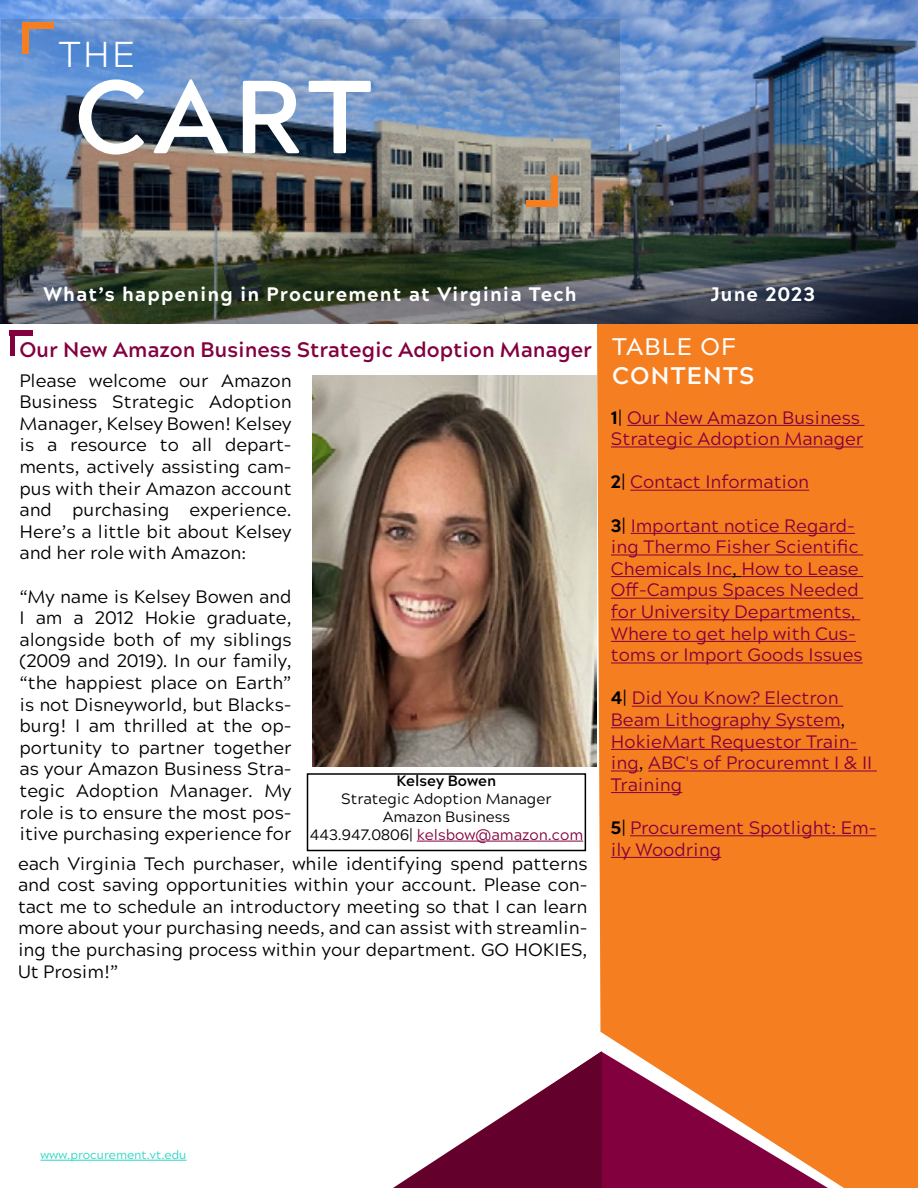
<style>
.page{position:relative;width:918px;height:1188px;background:#fff}
.page>*{position:absolute;margin:0;border:0;box-sizing:border-box;transform-origin:0 0}
.t1{font:700 103.5px "Acherus Grotesque";color:#fff}
.t2{font:300 36px "Acherus Grotesque";color:#fff}
.t3{font:700 24px "Acherus Grotesque";letter-spacing:.05em;color:#fff}
.t4{font:500 24px "Acherus Grotesque";letter-spacing:.05em;color:#fff}
.t5{font:700 21px "Acherus Grotesque";color:#83003f}
.t6{font:800 19.5px "Acherus Grotesque";letter-spacing:.06em;color:#fff}
.t7{font:18px/21.6px "Acherus Grotesque";color:#000;text-align:justify}
.t8{font:18px/21.6px "Acherus Grotesque";color:#83003f}
.t9{font:15px/18px "Acherus Grotesque";color:#000;text-align:center}
.t10{font:700 15px "Acherus Grotesque";color:#000}
.t11{font:12px "Acherus Grotesque";color:#2cd5c4}
.s1{color:#83003f}
.s2{font-weight:800;color:#000}
.s3{color:#000}
</style>
<div class="page">
<div style="left:597px;top:324px;width:321px;height:864px;background:#f57e20"></div>
<svg style="left:602px;top:1052px;width:226px;height:136px;background:#bc4b45"></svg>
<svg style="left:393px;top:1051px;width:209px;height:137px"></svg>
<img style="left:0;top:0;width:918px;height:324px">
<img style="left:1px;top:20px;width:619px;height:203px">
<div style="left:23px;top:23px;width:6px;height:31px;background:#f57e20"></div>
<div style="left:23px;top:23px;width:31px;height:6px;background:#f57e20"></div>
<div style="left:552px;top:176px;width:6px;height:31px;background:#f57e20"></div>
<div style="left:526px;top:201px;width:32px;height:6px;background:#f57e20"></div>
<hr style="left:627px;top:425px;width:238px;height:1px;background:#83003f">
<hr style="left:611px;top:447px;width:252px;height:1px;background:#83003f">
<hr style="left:630px;top:490px;width:179px;height:1px;background:#83003f">
<hr style="left:631px;top:533px;width:224px;height:1px;background:#83003f">
<hr style="left:611px;top:555px;width:252px;height:1px;background:#83003f">
<hr style="left:611px;top:576px;width:121px;height:1px;background:#83003f">
<hr style="left:741px;top:576px;width:122px;height:1px;background:#83003f">
<hr style="left:611px;top:598px;width:252px;height:1px;background:#83003f">
<hr style="left:611px;top:619px;width:249px;height:1px;background:#83003f">
<hr style="left:611px;top:641px;width:245px;height:1px;background:#83003f">
<hr style="left:611px;top:663px;width:252px;height:1px;background:#83003f">
<hr style="left:632px;top:706px;width:211px;height:1px;background:#83003f">
<hr style="left:611px;top:727px;width:230px;height:1px;background:#83003f">
<hr style="left:611px;top:749px;width:246px;height:1px;background:#83003f">
<svg style="left:611px;top:771px;width:28px;height:1px"></svg>
<hr style="left:648px;top:771px;width:229px;height:1px;background:#83003f">
<hr style="left:611px;top:792px;width:71px;height:1px;background:#83003f">
<hr style="left:630px;top:835px;width:246px;height:1px;background:#83003f">
<hr style="left:611px;top:857px;width:110px;height:1px;background:#83003f">
<hr style="left:10px;top:331px;width:4px;height:25px;background:#83003f">
<div style="left:10px;top:331px;width:23px;height:5px;background:#83003f"></div>
<hr style="left:40px;top:1160px;width:147px;height:1px;background:#2cd5c4">
<img style="left:312px;top:375px;width:285px;height:391px">
<hr style="left:417px;top:841px;width:166px;height:1px;background:#83003f">
<div style="left:307px;top:773px;width:279px;height:78px;border:2px solid #000"></div>
<h2 class="t2" style="left:59px;top:24px;width:78px">THE</h2>
<h1 class="t1" style="left:74px;top:29px;width:299px">CART</h1>
<p class="t6" style="left:44px;top:277px;width:535px">What’s happening in Procurement at Virginia Tech</p>
<p class="t5" style="left:19px;top:332px;width:574px">Our New Amazon Business Strategic Adoption Manager</p>
<p class="t7" style="left:20px;top:368px;width:274px">Please welcome our Amazon Business Strategic Adoption Manager, Kelsey Bowen! Kelsey is a resource to all depart&shy;ments, actively assisting cam&shy;pus with their Amazon account and purchasing experience.<br>Here’s a little bit about Kelsey and her role with Amazon:</p>
<p class="t7" style="left:20px;top:584px;width:274px">“My name is Kelsey Bowen and I am a 2012 Hokie graduate, alongside both of my siblings (2009 and 2019). In our family, “the happiest place on Earth” is not Disneyworld, but Blacks&shy;burg! I am thrilled at the op&shy;portunity to partner together as your Amazon Business Stra&shy;tegic Adoption Manager. My role is to ensure the most pos&shy;itive purchasing experience for</p>
<p class="t7" style="left:18px;top:851px;width:571px">each Virginia Tech purchaser, while identifying spend patterns and cost saving opportunities within your account. Please con&shy;tact me to schedule an introductory meeting so that I can learn more about your purchasing needs, and can assist with streamlin&shy;ing the purchasing process within your department. GO HOKIES, Ut Prosim!”</p>
<p class="t10" style="left:397px;top:768px;width:101px">Kelsey Bowen</p>
<p class="t9" style="left:310px;top:789px;width:275px">Strategic Adoption Manager<br>Amazon Business<br>443.947.0806| <span class="s1">kelsbow@amazon.com</span></p>
<p class="t6" style="left:711px;top:277px;width:106px">June 2023</p>
<h3 class="t4" style="left:612px;top:326px;width:126px">TABLE OF</h3>
<h3 class="t3" style="left:612px;top:355px;width:144px">CONTENTS</h3>
<p class="t8" style="left:611px;top:406px;width:254px"><span class="s2">1</span><span class="s3">|</span> Our New Amazon Business<br>Strategic Adoption Manager</p>
<p class="t8" style="left:611px;top:470px;width:200px"><span class="s2">2</span><span class="s3">|</span> Contact Information</p>
<p class="t8" style="left:611px;top:514px;width:253px"><span class="s2">3</span><span class="s3">|</span> Important notice Regard&shy;ing Thermo Fisher Scientific<br>Chemicals Inc<span class="s3">,</span> How to Lease<br>Off-Campus Spaces Needed for University Departments,<br>Where to get help with Cus&shy;toms or Import Goods Issues</p>
<p class="t8" style="left:611px;top:686px;width:263px"><span class="s2">4</span><span class="s3">|</span> Did You Know? Electron<br>Beam Lithography System<span class="s3">,<br></span>HokieMart Requestor Train&shy;ing<span class="s3">,</span> ABC's of Procuremnt I &amp; II<br>Training</p>
<p class="t8" style="left:611px;top:816px;width:267px"><span class="s2">5</span><span class="s3">|</span> Procurement Spotlight: Em&shy;ily Woodring</p>
<p class="t11" style="left:40px;top:1145px;width:148px">www.procurement.vt.edu</p>
</div>
